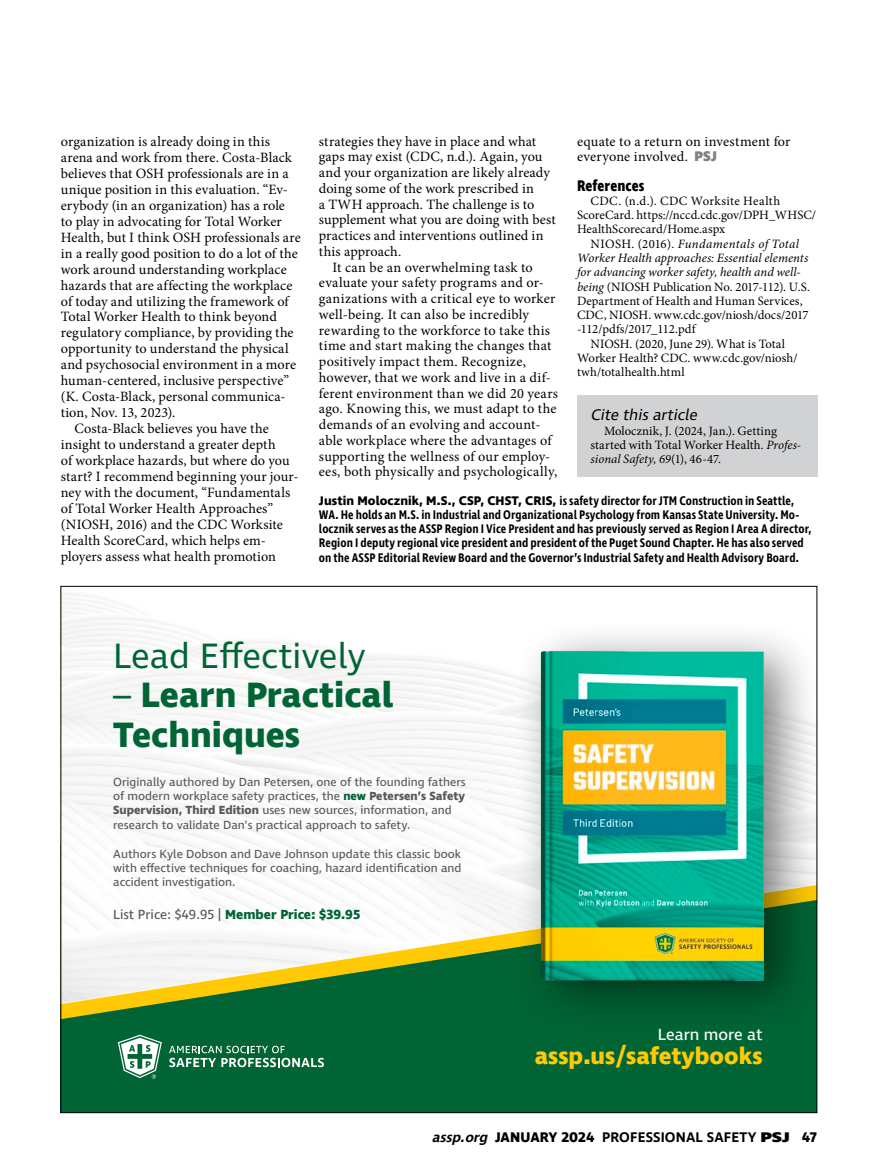
<style>
.page{position:relative;width:878px;height:1175px;background:#fff}
.page>*{position:absolute;margin:0;border:0;box-sizing:border-box;transform-origin:0 0}
.t1{font:700 36px/40.5px "Ingra";color:#006435}
.t2{font:36px "Ingra";color:#006435}
.t3{font:700 24px "Ingra";color:#ffca03}
.t4{font:16.5px "Ingra";color:#fff}
.t5{font:italic 15.75px "Ingra";color:#000}
.t6{font:700 15.75px "Ingra Cd";letter-spacing:.005em;color:#000}
.t7{font:14.25px/15.8px "Minion Pro";letter-spacing:.01em;color:#000}
.t8{font:600 14.25px "Ingra";letter-spacing:.01em;color:#000}
.t9{font:700 13.5px "Ingra";color:#006435}
.t10{font:600 12.75px/14.2px "Ingra Cd";color:#000}
.t11{font:12.75px/14.2px "Minion Pro";color:#000}
.t12{font:italic 12.75px "Minion Pro";letter-spacing:.005em;color:#000}
.t13{font:italic 12.75px "Minion Pro";letter-spacing:.03em;color:#000}
.t14{font:12px/14.4px "Ingra";color:#57595b}
.s1{font-family:"Ingra";font-weight:800;color:#7f8284}
.s2{font-style:normal}
.s3{font-style:italic}
.s4{font-family:"Ingra";font-weight:700}
.s5{font-weight:400}
.s6{font-weight:700;color:#006435}
.s7{font-weight:700}
.s8{font-weight:400;color:#57595b}
.s9{font-weight:800}
</style>
<div class="page">
<div style="left:61px;top:843px;width:756px;height:269px;background:#006435"></div>
<img style="left:63px;top:593px;width:450px;height:412px">
<svg style="left:118px;top:1034px;width:44px;height:44px"></svg>
<svg style="left:169px;top:1045px;width:155px;height:22px"></svg>
<div style="left:513px;top:618px;width:304px;height:416px;background:#000;opacity:.5"></div>
<img style="left:523px;top:640px;width:240px;height:351px">
<div style="left:577px;top:395px;width:240px;height:81px;background:#d1d2d4"></div>
<p class="t7" style="left:61px;top:133px;width:211px">organization is already doing in this</p>
<p class="t7" style="left:61px;top:149px;width:233px">arena and work from there. Costa-Black</p>
<p class="t7" style="left:61px;top:165px;width:229px">believes that OSH professionals are in a</p>
<p class="t7" style="left:61px;top:181px;width:228px">unique position in this evaluation. “Ev-</p>
<p class="t7" style="left:61px;top:197px;width:226px">erybody (in an organization) has a role</p>
<p class="t7" style="left:61px;top:213px;width:222px">to play in advocating for Total Worker</p>
<p class="t7" style="left:61px;top:229px;width:241px">Health, but I think OSH professionals are</p>
<p class="t7" style="left:61px;top:245px;width:238px">in a really good position to do a lot of the</p>
<p class="t7" style="left:61px;top:261px;width:227px">work around understanding workplace</p>
<p class="t7" style="left:61px;top:277px;width:233px">hazards that are affecting the workplace</p>
<p class="t7" style="left:61px;top:293px;width:229px">of today and utilizing the framework of</p>
<p class="t7" style="left:61px;top:309px;width:217px">Total Worker Health to think beyond</p>
<p class="t7" style="left:61px;top:325px;width:234px">regulatory compliance, by providing the</p>
<p class="t7" style="left:61px;top:341px;width:229px">opportunity to understand the physical</p>
<p class="t7" style="left:61px;top:357px;width:237px">and psychosocial environment in a more</p>
<p class="t7" style="left:61px;top:373px;width:230px">human-centered, inclusive perspective”</p>
<p class="t7" style="left:61px;top:389px;width:226px">(K. Costa-Black, personal communica-</p>
<p class="t7" style="left:61px;top:405px;width:116px">tion, Nov. 13, 2023).</p>
<p class="t7" style="left:74px;top:421px;width:196px">Costa-Black believes you have the</p>
<p class="t7" style="left:61px;top:437px;width:216px">insight to understand a greater depth</p>
<p class="t7" style="left:61px;top:453px;width:230px">of workplace hazards, but where do you</p>
<p class="t7" style="left:61px;top:469px;width:239px">start? I recommend beginning your jour-</p>
<p class="t7" style="left:61px;top:485px;width:231px">ney with the document, “Fundamentals</p>
<p class="t7" style="left:61px;top:501px;width:214px">of Total Worker Health Approaches”</p>
<p class="t7" style="left:61px;top:517px;width:223px">(NIOSH, 2016) and the CDC Worksite</p>
<p class="t7" style="left:61px;top:533px;width:206px">Health ScoreCard, which helps em-</p>
<p class="t7" style="left:61px;top:549px;width:217px">ployers assess what health promotion</p>
<p class="t7" style="left:577px;top:133px;width:215px">equate to a return on investment for everyone involved. <span class="s1">PSJ</span></p>
<p class="t6" style="left:577px;top:175px;width:69px">References</p>
<p class="t11" style="left:577px;top:194px;width:240px;text-indent:14px">CDC. (n.d.). CDC Worksite Health<br>ScoreCard. https://nccd.cdc.gov/DPH_WHSC/<br>HealthScorecard/Home.aspx</p>
<p class="t13" style="left:590px;top:235px;width:210px"><span class="s2">NIOSH. (2016).</span> Fundamentals of Total</p>
<p class="t12" style="left:577px;top:249px;width:233px">Worker Health approaches: Essential elements</p>
<p class="t12" style="left:577px;top:263px;width:225px">for advancing worker safety, health and well-</p>
<p class="t11" style="left:577px;top:279px;width:234px"><span class="s3">being</span> (NIOSH Publication No. 2017-112). U.S.</p>
<p class="t11" style="left:577px;top:294px;width:227px">Department of Health and Human Services,</p>
<p class="t11" style="left:577px;top:308px;width:233px">CDC, NIOSH. www.cdc.gov/niosh/docs/2017</p>
<p class="t11" style="left:577px;top:322px;width:120px">-112/pdfs/2017_112.pdf</p>
<p class="t11" style="left:590px;top:336px;width:196px">NIOSH. (2020, June 29). What is Total</p>
<p class="t11" style="left:577px;top:351px;width:222px">Worker Health? CDC. www.cdc.gov/niosh/</p>
<p class="t11" style="left:577px;top:365px;width:109px">twh/totalhealth.html</p>
<p class="t5" style="left:590px;top:405px;width:111px">Cite thisarticle</p>
<p class="t11" style="left:590px;top:423px;width:212px;text-indent:14px">Molocznik, J. (2024, Jan.). Getting started with Total Worker Health. <span class="s3">Profes&shy;sional Safety, 69</span>(1), 46-47.</p>
<p class="t10" style="left:319px;top:494px;width:494px"><span class="s4">Justin Molocznik, M.S., CSP, CHST, CRIS,</span> is safety director for JTM Construction in Seattle, WA. He holds an M.S. in Industrial and Organizational Psychology from Kansas State University. Mo&shy;locznik serves as the ASSP Region I Vice President and has previously served as Region I Area A director, Region I deputy regional vice president and president of the Puget Sound Chapter. He has also served on the ASSP Editorial Review Board and the Governor’s Industrial Safety and Health Advisory Board.</p>
<p class="t7" style="left:319px;top:133px;width:219px">strategies they have in place and what</p>
<p class="t7" style="left:319px;top:149px;width:225px">gaps may exist (CDC, n.d.). Again, you</p>
<p class="t7" style="left:319px;top:165px;width:233px">and your organization are likely already</p>
<p class="t7" style="left:319px;top:180px;width:216px">doing some of the work prescribed in</p>
<p class="t7" style="left:319px;top:196px;width:217px">a TWH approach. The challenge is to</p>
<p class="t7" style="left:319px;top:212px;width:238px">supplement what you are doing with best</p>
<p class="t7" style="left:319px;top:228px;width:226px">practices and interventions outlined in</p>
<p class="t7" style="left:319px;top:243px;width:84px">this approach.</p>
<p class="t7" style="left:332px;top:259px;width:202px">It can be an overwhelming task to</p>
<p class="t7" style="left:319px;top:275px;width:226px">evaluate your safety programs and or-</p>
<p class="t7" style="left:319px;top:291px;width:238px">ganizations with a critical eye to worker</p>
<p class="t7" style="left:319px;top:306px;width:211px">well-being. It can also be incredibly</p>
<p class="t7" style="left:319px;top:322px;width:233px">rewarding to the workforce to take this</p>
<p class="t7" style="left:319px;top:338px;width:234px">time and start making the changes that</p>
<p class="t7" style="left:319px;top:354px;width:208px">positively impact them. Recognize,</p>
<p class="t7" style="left:319px;top:369px;width:233px">however, that we work and live in a dif-</p>
<p class="t7" style="left:319px;top:385px;width:241px">ferent environment than we did 20 years</p>
<p class="t7" style="left:319px;top:401px;width:239px">ago. Knowing this, we must adapt to the</p>
<p class="t7" style="left:319px;top:417px;width:223px">demands of an evolving and account-</p>
<p class="t7" style="left:319px;top:432px;width:234px">able workplace where the advantages of</p>
<p class="t7" style="left:319px;top:448px;width:233px">supporting the wellness of our employ-</p>
<p class="t7" style="left:319px;top:464px;width:240px">ees, both physically and psychologically,</p>
<h1 class="t2" style="left:113px;top:633px;width:254px">Lead Effectively</h1>
<h1 class="t1" style="left:113px;top:676px;width:282px"><span class="s5">–</span> Learn Practical<br>Techniques</h1>
<p class="t14" style="left:113px;top:775px;width:354px">Originally authored by Dan Petersen, one of the founding fathers of modern workplace safety practices, the <span class="s6">new</span> <span class="s7">Petersen’s Safety Supervision, Third Edition</span> uses new sources, information, and research to validate Dan’s practical approach to safety.</p>
<p class="t14" style="left:113px;top:847px;width:350px;text-align:justify">Authors Kyle Dobson and Dave Johnson update this classic book with effective techniques for coaching, hazard identification and accident investigation.</p>
<p class="t9" style="left:113px;top:905px;width:249px"><span class="s8">List Price: $49.95 |</span> Member Price: $39.95</p>
<p class="t4" style="left:657px;top:1024px;width:106px">Learn more at</p>
<h2 class="t3" style="left:534px;top:1040px;width:229px">assp.us/safetybooks</h2>
<p class="t8" style="left:432px;top:1128px;width:386px"><span class="s3">assp.org</span> <span class="s7">JANUARY 2024</span> PROFESSIONAL SAFETY <span class="s9">PSJ</span> <span class="s7">47</span></p>
</div>
